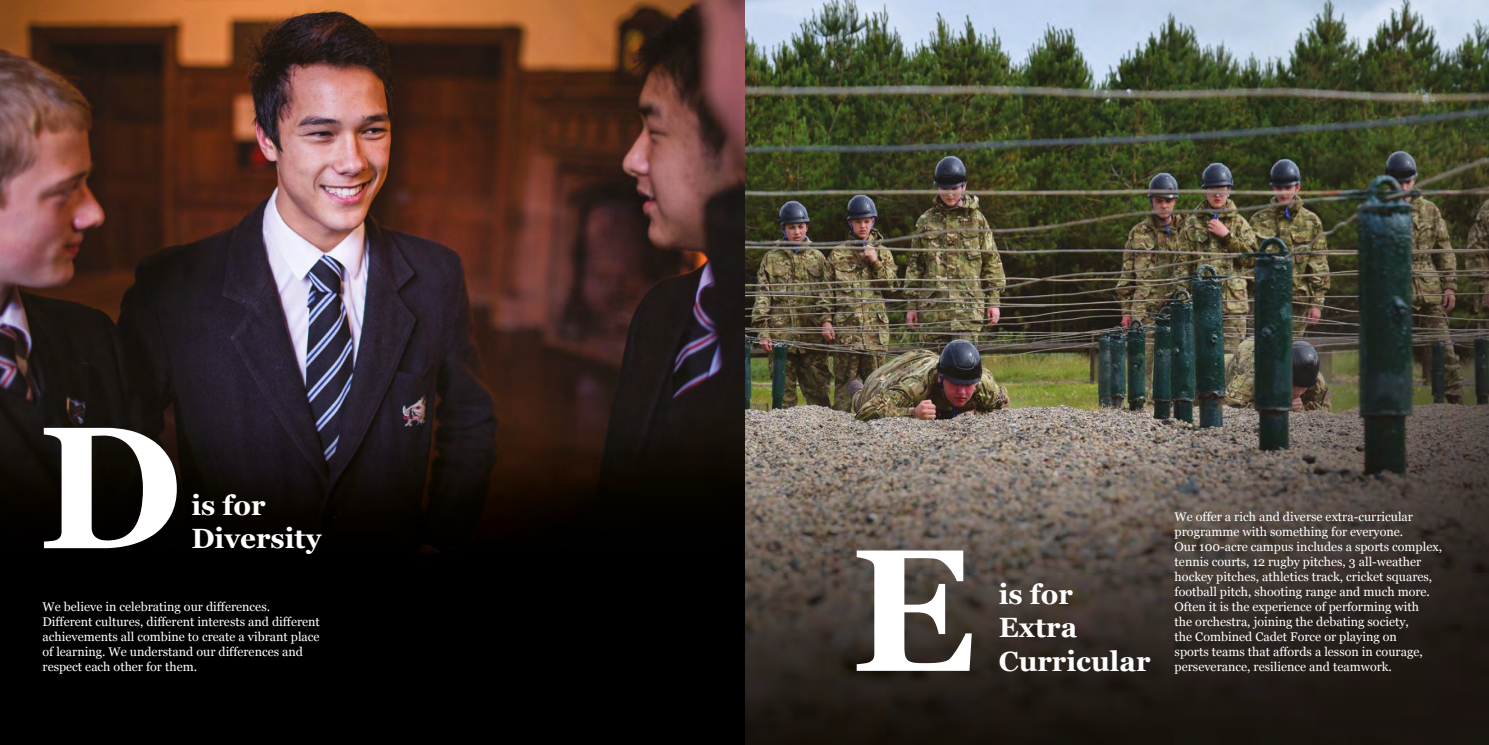
<style>
.page{position:relative;width:1489px;height:745px;background:#fff}
.page>*{position:absolute;margin:0;border:0;box-sizing:border-box;transform-origin:0 0}
.t1{font:700 173.5px "Georgia";color:#fff}
.t2{font:700 27.75px/33.4px "Georgia";color:#fff}
.t3{font:12.5px/15px "Georgia";color:#fff}
</style>
<div class="page">
<img style="left:744px;top:0;width:744px;height:744px">
<svg style="left:0;top:0;width:744px;height:744px;background:#33201c"></svg>
<h1 class="t1" style="left:38px;top:389px;width:146px">D</h1>
<h2 class="t2" style="left:191px;top:488px;width:131px">is for<br>Diversity</h2>
<p class="t3" style="left:43px;top:598px;width:279px">We believe in celebrating our differences.<br>Different cultures, different interests and different achievements all combine to create a vibrant place of learning. We understand our differences and respect each other for them.</p>
<h1 class="t1" style="left:850px;top:512px;width:127px">E</h1>
<h2 class="t2" style="left:998px;top:577px;width:153px">is for<br>Extra<br>Curricular</h2>
<p class="t3" style="left:1174px;top:508px;width:269px">We offer a rich and diverse extra-curricular programme with something for everyone.<br>Our 100-acre campus includes a sports complex, tennis courts, 12 rugby pitches, 3 all-weather hockey pitches, athletics track, cricket squares, football pitch, shooting range and much more.<br>Often it is the experience of performing with<br>the orchestra, joining the debating society,<br>the Combined Cadet Force or playing on<br>sports teams that affords a lesson in courage, perseverance, resilience and teamwork.</p>
</div>
